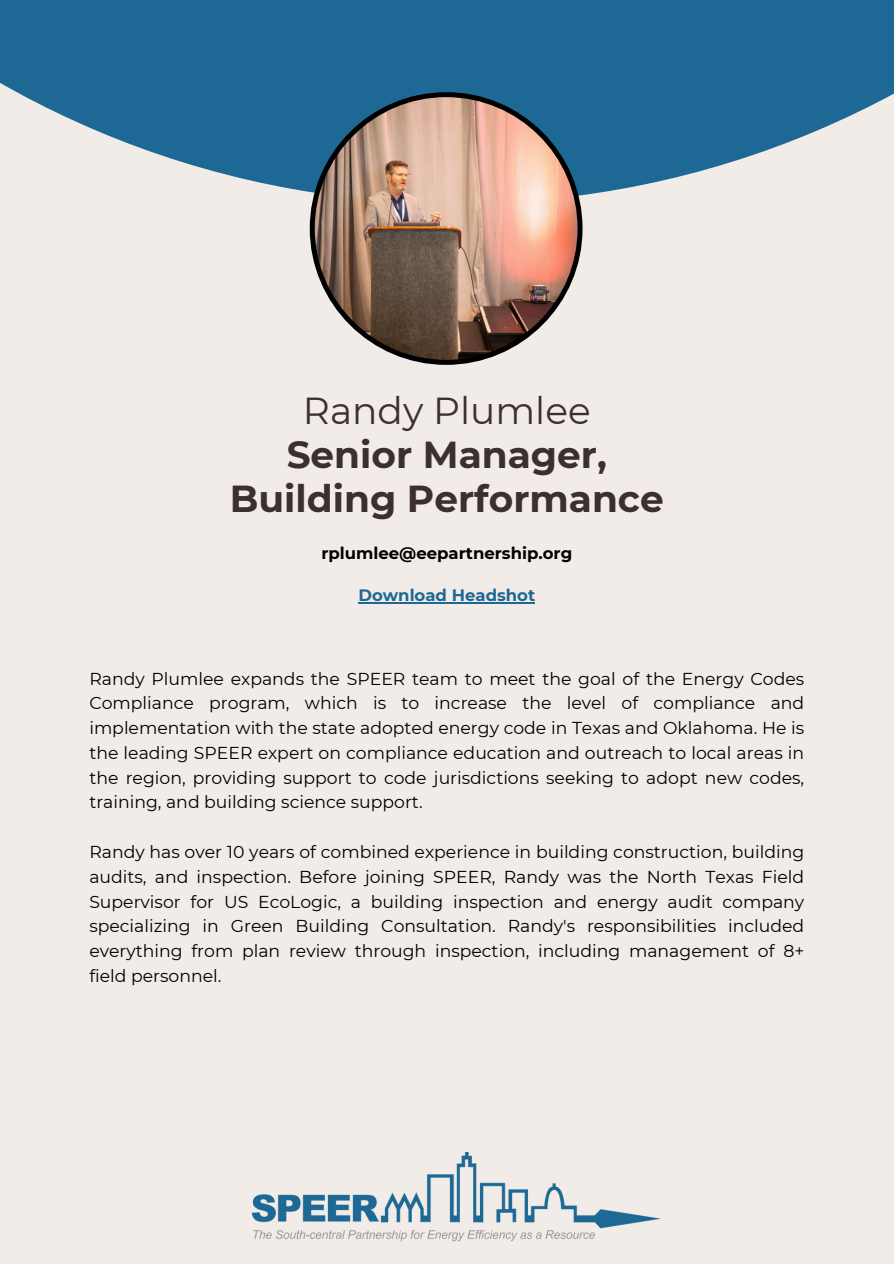
<style>
.page{position:relative;width:894px;height:1264px;background:#fff}
.page>*{position:absolute;margin:0;border:0;box-sizing:border-box;transform-origin:0 0}
.t1{font:700 37.5px/43.8px "Montserrat";color:#3b302d;text-align:center}
.t2{font:17.25px/24.8px "Montserrat";color:#000;text-align:justify}
.t3{font:700 16.5px "Montserrat";color:#000}
.t4{font:700 16.5px "Montserrat";color:#1d6894}
.s1{font-weight:400}
</style>
<div class="page">
<div style="left:0;top:0;width:893px;height:1263px;background:#f2ece9"></div>
<svg style="left:0;top:0;width:893px;height:196px;fill:#1d6894"></svg>
<img style="left:310px;top:92px;width:272px;height:273px">
<img style="left:251px;top:1152px;width:409px;height:90px">
<hr style="left:358px;top:602px;width:177px;height:1px;background:#1d6894">
<h2 class="t1" style="left:230px;top:388px;width:435px"><span class="s1">Randy Plumlee<br></span>Senior Manager,<br>Building Performance</h2>
<p class="t3" style="left:321px;top:543px;width:252px">rplumlee@eepartnership.org</p>
<p class="t4" style="left:358px;top:585px;width:178px">Download Headshot</p>
<h1 class="t2" style="left:89px;top:666px;width:716px">Randy Plumlee expands the SPEER team to meet the goal of the Energy Codes Compliance program, which is to increase the level of compliance and implementation with the state adopted energy code in Texas and Oklahoma. He is the leading SPEER expert on compliance education and outreach to local areas in the region, providing support to code jurisdictions seeking to adopt new codes, training, and building science support.</h1>
<h2 class="t2" style="left:89px;top:839px;width:716px">Randy has over 10 years of combined experience in building construction, building audits, and inspection. Before joining SPEER, Randy was the North Texas Field Supervisor for US EcoLogic, a building inspection and energy audit company specializing in Green Building Consultation. Randy's responsibilities included everything from plan review through inspection, including management of 8+ field personnel.</h2>
</div>
